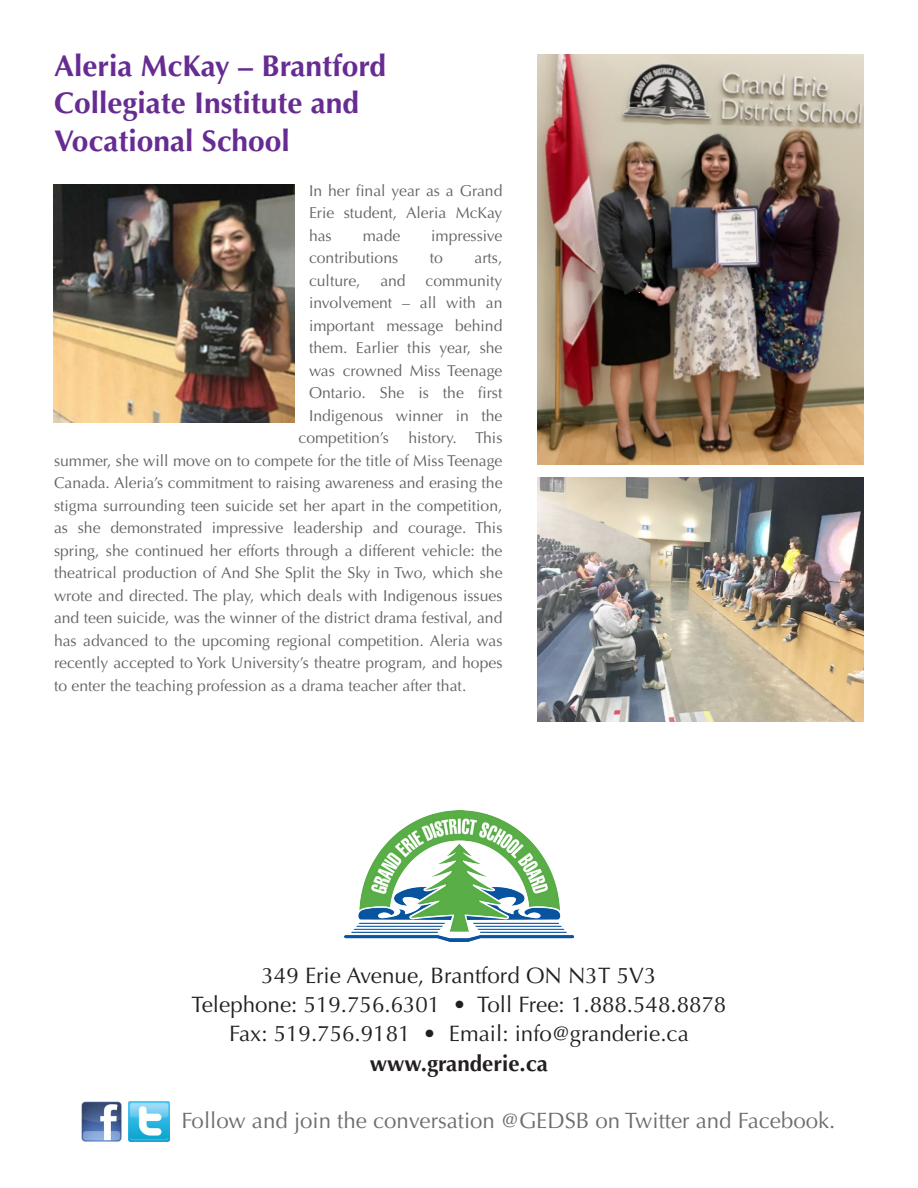
<style>
.page{position:relative;width:918px;height:1188px;background:#fff}
.page>*{position:absolute;margin:0;border:0;box-sizing:border-box;transform-origin:0 0}
.t1{font:700 30px/37.5px "Optima LT Std";color:#662c92}
.t2{font:22.35px "Optima LT Std";color:#231f20}
.t3{font:700 22.35px "Optima LT Std";color:#231f20}
.t4{font:22.2px "Optima LT Std";color:#6c6d70}
.t5{font:15.75px/22.5px "Optima LT Std";color:#636366;text-align:justify}
</style>
<div class="page">
<img style="left:54px;top:185px;width:241px;height:237px">
<img style="left:538px;top:54px;width:326px;height:410px">
<img style="left:538px;top:477px;width:326px;height:245px">
<img style="left:345px;top:810px;width:228px;height:132px">
<img style="left:81px;top:1101px;width:41px;height:41px">
<img style="left:129px;top:1101px;width:40px;height:41px">
<p class="t1" style="left:54px;top:47px;width:334px">Aleria McKay – Brantford<br>Collegiate Institute and<br>Vocational School</p>
<p class="t5" style="left:309px;top:180px;width:195px">In her final year as a Grand Erie student, Aleria McKay has</p>
<p class="t5" style="left:363px;top:225px;width:39px">made</p>
<p class="t5" style="left:431px;top:225px;width:73px">impressive</p>
<p class="t5" style="left:309px;top:247px;width:91px">contributions</p>
<p class="t5" style="left:430px;top:247px;width:15px">to</p>
<p class="t5" style="left:475px;top:247px;width:30px">arts,</p>
<p class="t5" style="left:309px;top:270px;width:53px">culture,</p>
<p class="t5" style="left:380px;top:270px;width:27px">and</p>
<p class="t5" style="left:425px;top:270px;width:79px">community</p>
<p class="t5" style="left:309px;top:292px;width:195px">involvement – all with an</p>
<p class="t5" style="left:309px;top:315px;width:195px">important message behind</p>
<p class="t5" style="left:309px;top:337px;width:195px">them. Earlier this year, she</p>
<p class="t5" style="left:309px;top:360px;width:195px">was crowned Miss Teenage</p>
<p class="t5" style="left:309px;top:382px;width:195px">Ontario. She is the first</p>
<p class="t5" style="left:309px;top:405px;width:195px">Indigenous winner in the</p>
<p class="t5" style="left:298px;top:427px;width:205px">competition’s history. This</p>
<p class="t5" style="left:54px;top:450px;width:450px">summer, she will move on to compete for the title of Miss Teenage</p>
<p class="t5" style="left:54px;top:472px;width:450px">Canada. Aleria’s commitment to raising awareness and erasing the</p>
<p class="t5" style="left:54px;top:495px;width:450px">stigma surrounding teen suicide set her apart in the competition,</p>
<p class="t5" style="left:54px;top:517px;width:450px">as she demonstrated impressive leadership and courage. This</p>
<p class="t5" style="left:54px;top:540px;width:450px">spring, she continued her efforts through a different vehicle: the</p>
<p class="t5" style="left:54px;top:562px;width:450px">theatrical production of And She Split the Sky in Two, which she</p>
<p class="t5" style="left:54px;top:585px;width:450px">wrote and directed. The play, which deals with Indigenous issues</p>
<p class="t5" style="left:54px;top:607px;width:450px">and teen suicide, was the winner of the district drama festival, and</p>
<p class="t5" style="left:54px;top:630px;width:450px">has advanced to the upcoming regional competition. Aleria was</p>
<p class="t5" style="left:54px;top:652px;width:450px">recently accepted to York University’s theatre program, and hopes</p>
<p class="t5" style="left:54px;top:675px;width:414px">to enter the teaching profession as a drama teacher after that.</p>
<p class="t2" style="left:261px;top:962px;width:397px">349 Erie Avenue, Brantford ON N3T 5V3</p>
<p class="t2" style="left:192px;top:992px;width:536px">Telephone: 519.756.6301 • Toll Free: 1.888.548.8878</p>
<p class="t2" style="left:229px;top:1021px;width:461px">Fax: 519.756.9181 • Email: info@granderie.ca</p>
<p class="t3" style="left:370px;top:1050px;width:180px">www.granderie.ca</p>
<p class="t4" style="left:182px;top:1108px;width:655px">Follow and join the conversation @GEDSB on Twitter and Facebook.</p>
</div>
